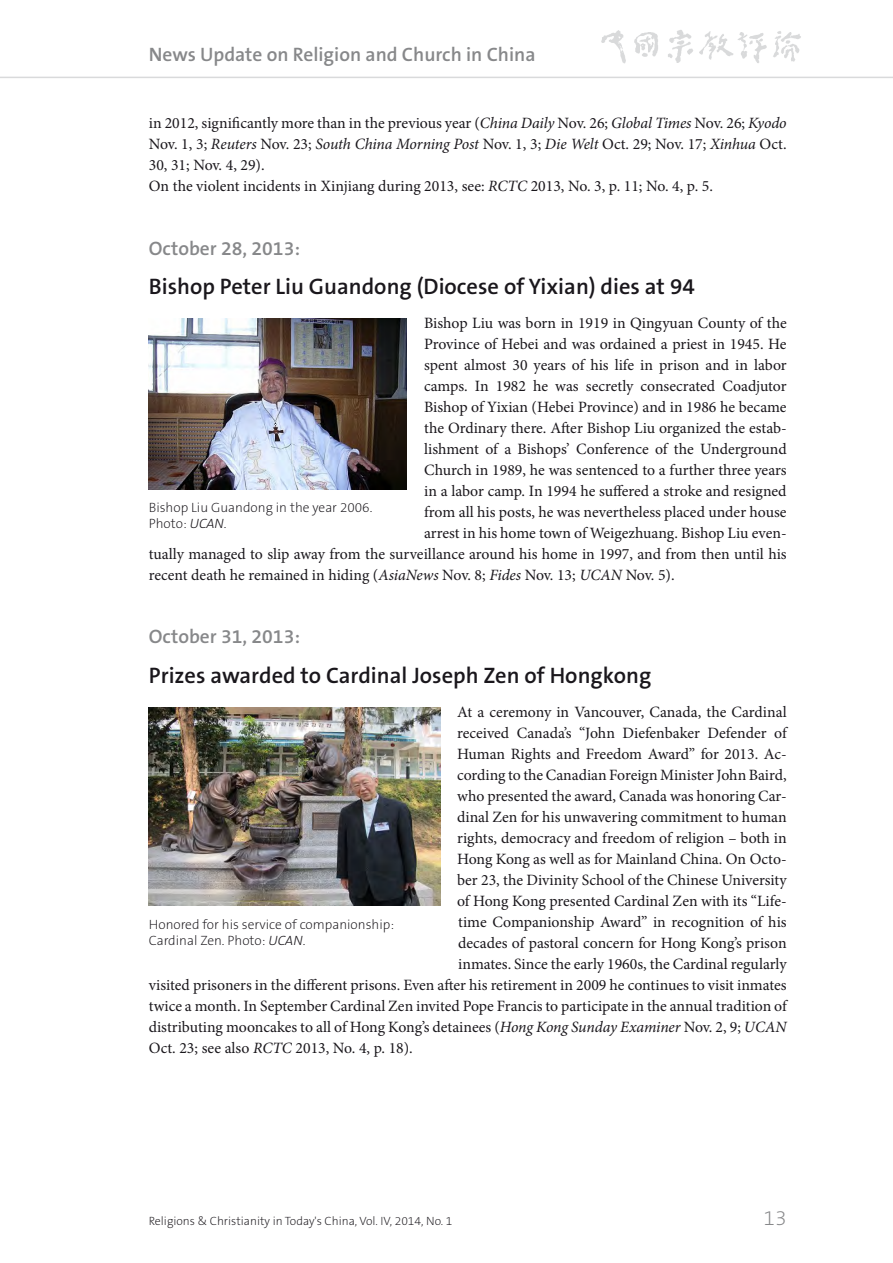
<style>
.page{position:relative;width:893px;height:1263px;background:#fff}
.page>*{position:absolute;margin:0;border:0;box-sizing:border-box;transform-origin:0 0}
.Chronik_Überschrift{font:600 22.5px "The Sans B6";color:#1a171c}
.t1{font:200 21px "The Sans B2";color:#87888a}
.Chronik_Datum{font:600 19.5px "The Sans B6";color:#87888a}
.Chronik_Text{font:15.75px/21px "Minion Pro";color:#1a171c;text-align:justify}
.Bildunterschrift{font:200 13.5px/16.2px "The Sans B2";color:#1a171c}
.t2{font:200 12px "The Sans B2";color:#1a171c}
.s1{font-style:italic}
.s2{font-family:"The Sans B3";font-weight:300;font-style:italic}
</style>
<div class="page">
<hr style="left:0;top:77px;width:893px;height:1px;background:#d9dadb">
<img style="left:601px;top:30px;width:200px;height:34px">
<img style="left:149px;top:318px;width:257px;height:172px">
<img style="left:149px;top:707px;width:292px;height:199px">
<p class="Chronik_Datum" style="left:149px;top:44px;width:388px">News Update on Religion and Church in China</p>
<p class="Chronik_Text" style="left:149px;top:113px;width:639px">in 2012, significantly more than in the previous year (<span class="s1">China Daily</span> Nov. 26; <span class="s1">Global Times</span> Nov. 26; <span class="s1">Kyodo </span>Nov. 1, 3; <span class="s1">Reuters</span> Nov. 23; <span class="s1">South China Morning Post</span> Nov. 1, 3; <span class="s1">Die Welt</span> Oct. 29; Nov. 17; <span class="s1">Xinhua</span> Oct.<br>30, 31; Nov. 4, 29).</p>
<p class="Chronik_Text" style="left:149px;top:176px;width:566px">On the violent incidents in Xinjiang during 2013, see: <span class="s1">RCTC</span> 2013, No. 3, p. 11; No. 4, p. 5.</p>
<p class="Chronik_Datum" style="left:149px;top:238px;width:153px">October 28, 2013:</p>
<p class="Chronik_Überschrift" style="left:149px;top:275px;width:548px">Bishop Peter Liu Guandong (Diocese of Yixian) dies at 94</p>
<p class="Chronik_Text" style="left:424px;top:313px;width:364px">Bishop Liu was born in 1919 in Qingyuan County of the</p>
<p class="Chronik_Text" style="left:424px;top:334px;width:364px">Province of Hebei and was ordained a priest in 1945. He</p>
<p class="Chronik_Text" style="left:424px;top:355px;width:364px">spent almost 30 years of his life in prison and in labor</p>
<p class="Chronik_Text" style="left:424px;top:376px;width:364px">camps. In 1982 he was secretly consecrated Coadjutor</p>
<p class="Chronik_Text" style="left:424px;top:397px;width:364px">Bishop of Yixian (Hebei Province) and in 1986 he became</p>
<p class="Chronik_Text" style="left:424px;top:418px;width:364px">the Ordinary there. After Bishop Liu organized the estab-</p>
<p class="Chronik_Text" style="left:424px;top:439px;width:364px">lishment of a Bishops’ Conference of the Underground</p>
<p class="Chronik_Text" style="left:424px;top:460px;width:364px">Church in 1989, he was sentenced to a further three years</p>
<p class="Chronik_Text" style="left:424px;top:481px;width:364px">in a labor camp. In 1994 he suffered a stroke and resigned</p>
<p class="Chronik_Text" style="left:424px;top:502px;width:364px">from all his posts, he was nevertheless placed under house</p>
<p class="Chronik_Text" style="left:424px;top:523px;width:364px">arrest in his home town of Weigezhuang. Bishop Liu even-</p>
<p class="Chronik_Text" style="left:149px;top:544px;width:639px">tually managed to slip away from the surveillance around his home in 1997, and from then until his</p>
<p class="Chronik_Text" style="left:149px;top:565px;width:527px">recent death he remained in hiding (<span class="s1">AsiaNews</span> Nov. 8; <span class="s1">Fides</span> Nov. 13; <span class="s1">UCAN</span> Nov. 5).</p>
<p class="Bildunterschrift" style="left:149px;top:499px;width:225px">Bishop Liu Guandong in the year 2006.<br>Photo: <span class="s2">UCAN</span>.</p>
<p class="Chronik_Datum" style="left:149px;top:626px;width:153px">October 31, 2013:</p>
<p class="Chronik_Überschrift" style="left:149px;top:663px;width:504px">Prizes awarded to Cardinal Joseph Zen of Hongkong</p>
<p class="Chronik_Text" style="left:457px;top:701px;width:331px">At a ceremony in Vancouver, Canada, the Cardinal</p>
<p class="Chronik_Text" style="left:457px;top:722px;width:331px">received Canada’s “John Diefenbaker Defender of</p>
<p class="Chronik_Text" style="left:457px;top:743px;width:331px">Human Rights and Freedom Award” for 2013. Ac-</p>
<p class="Chronik_Text" style="left:457px;top:764px;width:331px">cording to the Canadian Foreign Minister John Baird,</p>
<p class="Chronik_Text" style="left:457px;top:785px;width:331px">who presented the award, Canada was honoring Car-</p>
<p class="Chronik_Text" style="left:457px;top:806px;width:331px">dinal Zen for his unwavering commitment to human</p>
<p class="Chronik_Text" style="left:457px;top:827px;width:331px">rights, democracy and freedom of religion – both in</p>
<p class="Chronik_Text" style="left:457px;top:848px;width:331px">Hong Kong as well as for Mainland China. On Octo-</p>
<p class="Chronik_Text" style="left:457px;top:869px;width:331px">ber 23, the Divinity School of the Chinese University</p>
<p class="Chronik_Text" style="left:457px;top:890px;width:331px">of Hong Kong presented Cardinal Zen with its “Life-</p>
<p class="Chronik_Text" style="left:458px;top:911px;width:330px">time Companionship Award” in recognition of his</p>
<p class="Chronik_Text" style="left:458px;top:932px;width:330px">decades of pastoral concern for Hong Kong’s prison</p>
<p class="Chronik_Text" style="left:458px;top:953px;width:330px">inmates. Since the early 1960s, the Cardinal regularly</p>
<p class="Chronik_Text" style="left:149px;top:974px;width:639px">visited prisoners in the different prisons. Even after his retirement in 2009 he continues to visit inmates</p>
<p class="Chronik_Text" style="left:149px;top:995px;width:639px">twice a month. In September Cardinal Zen invited Pope Francis to participate in the annual tradition of</p>
<p class="Chronik_Text" style="left:149px;top:1016px;width:639px">distributing mooncakes to all of Hong Kong’s detainees (<span class="s1">Hong Kong Sunday Examiner</span> Nov. 2, 9; <span class="s1">UCAN</span></p>
<p class="Chronik_Text" style="left:149px;top:1037px;width:266px">Oct. 23; see also <span class="s1">RCTC</span> 2013, No. 4, p. 18).</p>
<p class="Bildunterschrift" style="left:149px;top:916px;width:247px">Honored for his service of companionship:</p>
<p class="Bildunterschrift" style="left:149px;top:932px;width:158px">Cardinal Zen. Photo: <span class="s2">UCAN</span>.</p>
<p class="t2" style="left:149px;top:1214px;width:305px">Religions &amp; Christianity in Today's China, Vol. IV, 2014, No. 1</p>
<h2 class="t1" style="left:764px;top:1207px;width:25px">13</h2>
</div>
